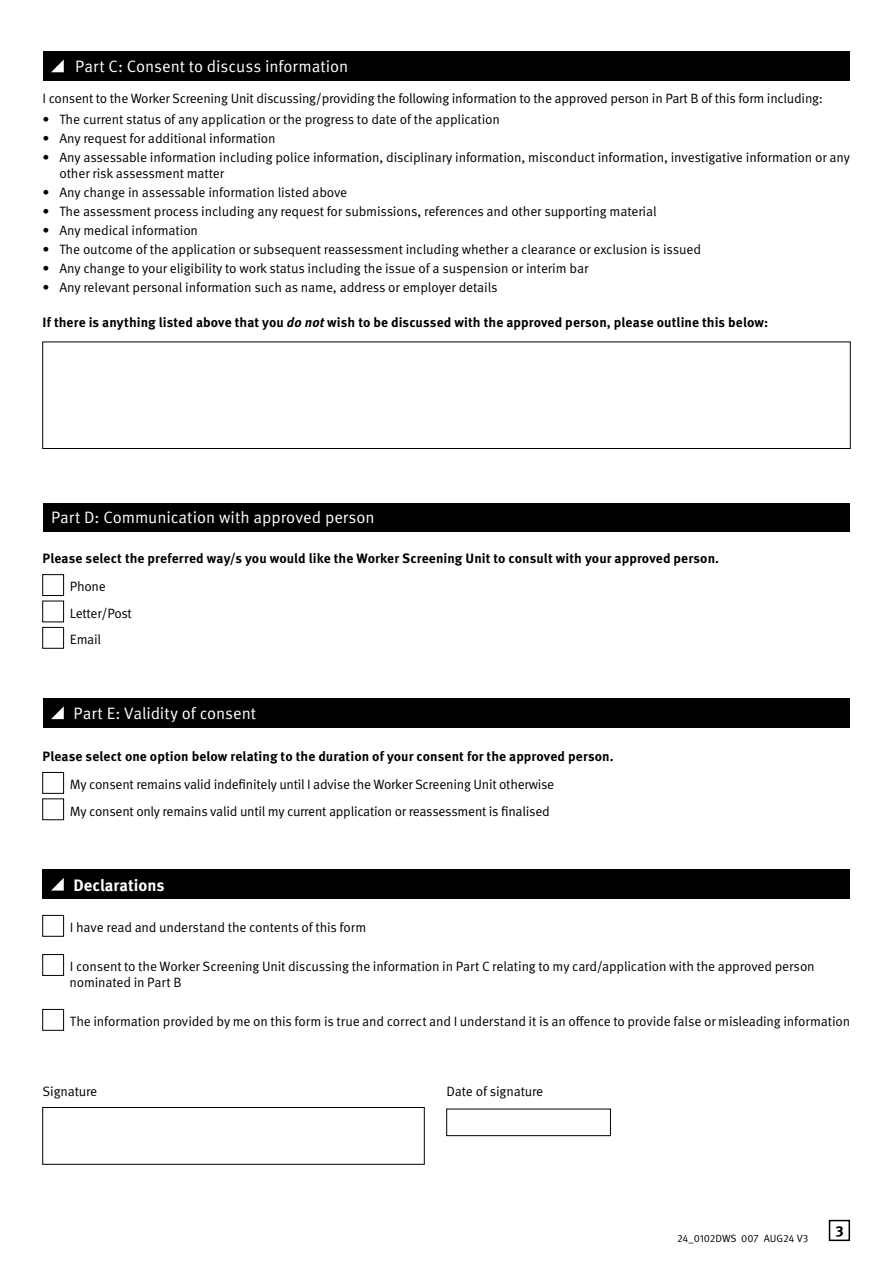
<style>
.page{position:relative;width:893px;height:1263px;background:#fff}
.page>*{position:absolute;margin:0;border:0;box-sizing:border-box;transform-origin:0 0}
.t1{font:16.5px "Meta OT Norm";letter-spacing:-.005em;color:#fff}
.t2{font:700 16.5px "Meta OT";letter-spacing:-.005em;color:#fff}
.t3{font:700 15px "Meta OT";color:#000}
.t4{font:13.5px/26.4px "Meta OT Norm";letter-spacing:-.015em;color:#000}
.t5{font:700 13.5px "Meta OT";letter-spacing:.005em;color:#000}
.t6{font:10.5px "Meta OT Norm";letter-spacing:-.01em;color:#000}
.s1{font-style:italic}
</style>
<div class="page">
<div style="left:829px;top:1220px;width:21px;height:21px;border:2px solid #000"></div>
<div style="left:43px;top:51px;width:806px;height:30px;background:#000"></div>
<svg style="left:51px;top:60px;width:13px;height:12px"></svg>
<div style="left:43px;top:342px;width:807px;height:107px;border:1px solid #000"></div>
<div style="left:43px;top:504px;width:806px;height:28px;background:#000"></div>
<div style="left:43px;top:574px;width:21px;height:22px;border:1px solid #000"></div>
<div style="left:43px;top:627px;width:21px;height:21px;border:1px solid #000"></div>
<div style="left:43px;top:698px;width:806px;height:30px;background:#000"></div>
<svg style="left:51px;top:706px;width:13px;height:13px"></svg>
<div style="left:43px;top:772px;width:21px;height:21px;border:1px solid #000"></div>
<div style="left:43px;top:869px;width:807px;height:30px;background:#000"></div>
<svg style="left:51px;top:878px;width:13px;height:12px"></svg>
<div style="left:43px;top:915px;width:21px;height:21px;border:1px solid #000"></div>
<div style="left:43px;top:954px;width:21px;height:21px;border:1px solid #000"></div>
<div style="left:43px;top:1009px;width:21px;height:21px;border:1px solid #000"></div>
<div style="left:43px;top:1107px;width:381px;height:57px;border:1px solid #000"></div>
<div style="left:446px;top:1109px;width:165px;height:27px;border:1px solid #000"></div>
<p class="t1" style="left:75px;top:57px;width:275px">Part C: Consent to discuss information</p>
<p class="t4" style="left:43px;top:86px;width:782px">I consent to the Worker Screening Unit discussing/providing the following information to the approved person in Part B of this form including:</p>
<p class="t4" style="left:43px;top:107px;width:459px">• The current status of any application or the progress to date of the application</p>
<p class="t4" style="left:43px;top:126px;width:235px">• Any request for additional information</p>
<p class="t4" style="left:60px;top:150px;width:792px;line-height:15.8px;text-indent:-17px">• Any assessable information including police information, disciplinary information, misconduct information, investigative information or any other risk assessment matter</p>
<p class="t4" style="left:43px;top:179px;width:306px">• Any change in assessable information listed above</p>
<p class="t4" style="left:43px;top:198px;width:616px">• The assessment process including any request for submissions, references and other supporting material</p>
<p class="t4" style="left:43px;top:217px;width:157px">• Any medical information</p>
<p class="t4" style="left:43px;top:236px;width:660px">• The outcome of the application or subsequent reassessment including whether a clearance or exclusion is issued</p>
<p class="t4" style="left:43px;top:255px;width:547px">• Any change to your eligibility to work status including the issue of a suspension or interim bar</p>
<p class="t4" style="left:43px;top:274px;width:457px">• Any relevant personal information such as name, address or employer details</p>
<p class="t5" style="left:43px;top:313px;width:727px">If there is anything listed above that you <span class="s1">do not</span> wish to be discussed with the approved person, please outline this below:</p>
<p class="t1" style="left:51px;top:508px;width:325px">Part D: Communication with approved person</p>
<p class="t5" style="left:43px;top:550px;width:678px">Please select the preferred way/s you would like the Worker Screening Unit to consult with your approved person.</p>
<p class="t4" style="left:70px;top:574px;width:63px">Phone<br>Letter/Post<br>Email</p>
<p class="t1" style="left:73px;top:703px;width:184px">Part E: Validity of consent</p>
<p class="t5" style="left:43px;top:747px;width:573px">Please select one option below relating to the duration of your consent for the approved person.</p>
<p class="t4" style="left:70px;top:771px;width:486px">My consent remains valid indefinitely until I advise the Worker Screening Unit otherwise<br>My consent only remains valid until my current application or reassessment is finalised</p>
<p class="t2" style="left:73px;top:874px;width:93px">Declarations</p>
<p class="t4" style="left:70px;top:914px;width:298px">I have read and understand the contents of this form</p>
<p class="t4" style="left:70px;top:959px;width:747px;line-height:15.8px">I consent to the Worker Screening Unit discussing the information in Part C relating to my card/application with the approved person nominated in Part B</p>
<p class="t4" style="left:70px;top:1008px;width:782px">The information provided by me on this form is true and correct and I understand it is an offence to provide false or misleading information</p>
<p class="t4" style="left:43px;top:1078px;width:56px">Signature</p>
<p class="t4" style="left:446px;top:1078px;width:98px">Date of signature</p>
<p class="t6" style="left:677px;top:1232px;width:133px">24_0102DWS 007 AUG24 V3</p>
<p class="t3" style="left:835px;top:1219px;width:10px">3</p>
</div>
